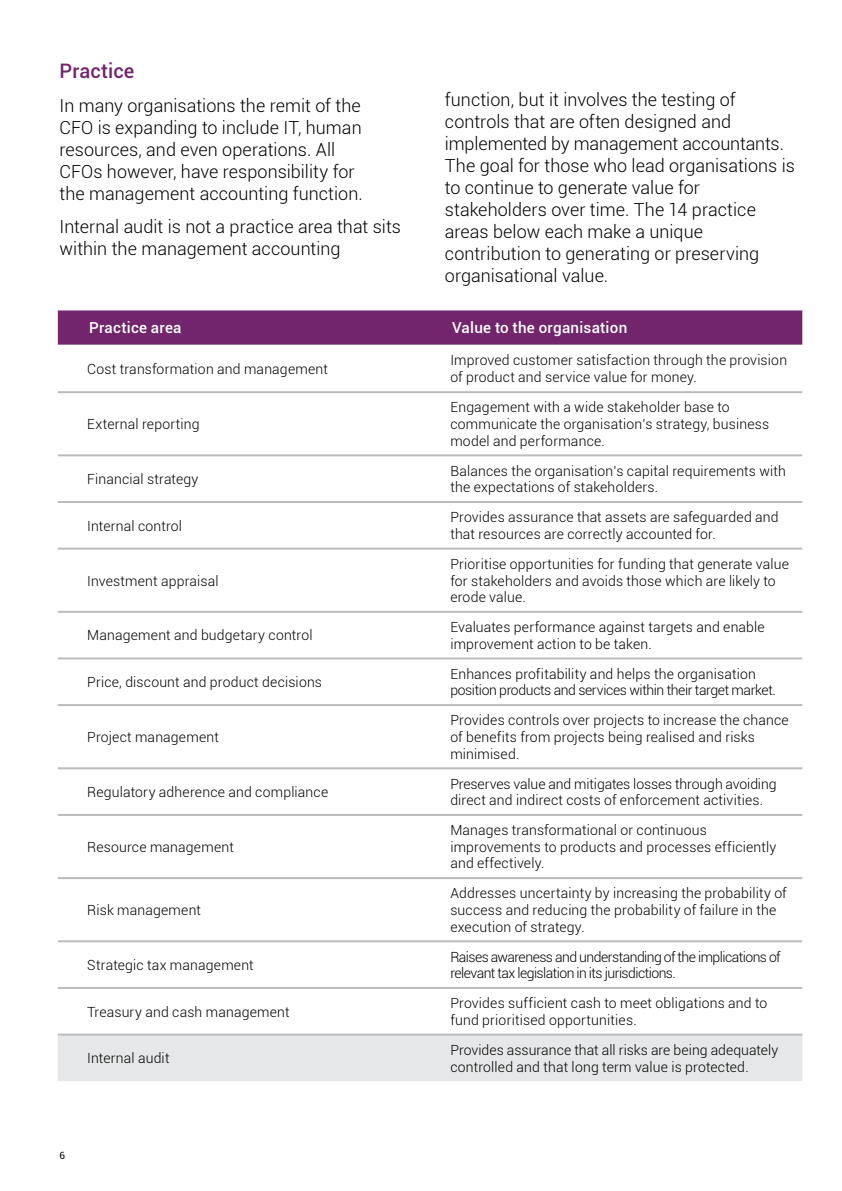
<style>
.page{position:relative;width:842px;height:1191px;background:#fff}
.page>*{position:absolute;margin:0;border:0;box-sizing:border-box;transform-origin:0 0}
.t1{font:500 20px "Roboto";letter-spacing:.01em;color:#72256c}
.t2{font:300 18px/22px "Roboto";color:#000}
.t3{font:500 15.2px "Roboto";letter-spacing:.02em;color:#fff}
.t4{font:300 14px/16.6px "Roboto";letter-spacing:.01em;color:#000}
.t5{font:300 14px/16.6px "Roboto";letter-spacing:-.02em;color:#000}
.t6{font:300 14px/16.6px "Roboto";letter-spacing:-.04em;color:#000}
.t7{font:10px "Roboto";color:#000}
</style>
<div class="page">
<div style="left:58px;top:310px;width:744px;height:35px;background:#72256c"></div>
<div style="left:58px;top:1035px;width:744px;height:46px;background:#e6e7e8"></div>
<hr style="left:58px;top:391px;width:363px;height:2px;background:#bbbcbc">
<hr style="left:421px;top:391px;width:381px;height:2px;background:#bbbcbc">
<hr style="left:58px;top:454px;width:363px;height:2px;background:#bbbcbc">
<hr style="left:421px;top:454px;width:381px;height:2px;background:#bbbcbc">
<hr style="left:58px;top:501px;width:363px;height:2px;background:#bbbcbc">
<hr style="left:421px;top:501px;width:381px;height:2px;background:#bbbcbc">
<hr style="left:58px;top:547px;width:363px;height:2px;background:#bbbcbc">
<hr style="left:421px;top:547px;width:381px;height:2px;background:#bbbcbc">
<hr style="left:58px;top:611px;width:363px;height:2px;background:#bbbcbc">
<hr style="left:421px;top:611px;width:381px;height:2px;background:#bbbcbc">
<hr style="left:58px;top:657px;width:363px;height:2px;background:#bbbcbc">
<hr style="left:421px;top:657px;width:381px;height:2px;background:#bbbcbc">
<hr style="left:58px;top:704px;width:363px;height:2px;background:#bbbcbc">
<hr style="left:421px;top:704px;width:381px;height:2px;background:#bbbcbc">
<hr style="left:58px;top:767px;width:363px;height:2px;background:#bbbcbc">
<hr style="left:421px;top:767px;width:381px;height:2px;background:#bbbcbc">
<hr style="left:58px;top:814px;width:363px;height:2px;background:#bbbcbc">
<hr style="left:421px;top:814px;width:381px;height:2px;background:#bbbcbc">
<hr style="left:58px;top:877px;width:363px;height:2px;background:#bbbcbc">
<hr style="left:421px;top:877px;width:381px;height:2px;background:#bbbcbc">
<hr style="left:58px;top:940px;width:363px;height:2px;background:#bbbcbc">
<hr style="left:421px;top:940px;width:381px;height:2px;background:#bbbcbc">
<hr style="left:58px;top:987px;width:363px;height:2px;background:#bbbcbc">
<hr style="left:421px;top:987px;width:381px;height:2px;background:#bbbcbc">
<hr style="left:58px;top:1033px;width:363px;height:2px;background:#bbbcbc">
<hr style="left:421px;top:1033px;width:381px;height:2px;background:#bbbcbc">
<h1 class="t1" style="left:60px;top:57px;width:76px">Practice</h1>
<p class="t2" style="left:60px;top:94px;width:305px">In many organisations the remit of the CFO is expanding to include IT, human resources, and even operations. All CFOs however, have responsibility for the management accounting function.</p>
<p class="t2" style="left:60px;top:215px;width:343px">Internal audit is not a practice area that sits within the management accounting</p>
<p class="t2" style="left:445px;top:88px;width:351px">function, but it involves the testing of controls that are often designed and implemented by management accountants.<br>The goal for those who lead organisations is to continue to generate value for stakeholders over time. The 14 practice areas below each make a unique contribution to generating or preserving organisational value.</p>
<p class="t3" style="left:89px;top:317px;width:94px">Practice area</p>
<p class="t3" style="left:452px;top:317px;width:177px">Value to the organisation</p>
<p class="t4" style="left:87px;top:360px;width:242px">Cost transformation and management</p>
<p class="t4" style="left:450px;top:351px;width:338px">Improved customer satisfaction through the provision of product and service value for money.</p>
<p class="t4" style="left:87px;top:415px;width:114px">External reporting</p>
<p class="t4" style="left:450px;top:399px;width:320px">Engagement with a wide stakeholder base to communicate the organisation’s strategy, business model and performance.</p>
<p class="t4" style="left:87px;top:470px;width:113px">Financial strategy</p>
<p class="t4" style="left:450px;top:462px;width:337px">Balances the organisation’s capital requirements with the expectations of stakeholders.</p>
<p class="t4" style="left:87px;top:517px;width:96px">Internal control</p>
<p class="t4" style="left:450px;top:508px;width:330px">Provides assurance that assets are safeguarded and that resources are correctly accounted for.</p>
<p class="t4" style="left:87px;top:572px;width:133px">Investment appraisal</p>
<p class="t4" style="left:450px;top:555px;width:340px">Prioritise opportunities for funding that generate value for stakeholders and avoids those which are likely to erode value.</p>
<p class="t4" style="left:87px;top:626px;width:227px">Management and budgetary control</p>
<p class="t4" style="left:450px;top:618px;width:316px">Evaluates performance against targets and enable improvement action to be taken.</p>
<p class="t4" style="left:87px;top:673px;width:236px">Price, discount and product decisions</p>
<p class="t5" style="left:450px;top:665px;width:327px">Enhances profitability and helps the organisation position products and services within their target market.</p>
<p class="t4" style="left:87px;top:728px;width:133px">Project management</p>
<p class="t4" style="left:450px;top:711px;width:340px">Provides controls over projects to increase the chance of benefits from projects being realised and risks minimised.</p>
<p class="t4" style="left:87px;top:783px;width:243px">Regulatory adherence and compliance</p>
<p class="t4" style="left:450px;top:775px;width:328px">Preserves value and mitigates losses through avoiding direct and indirect costs of enforcement activities.</p>
<p class="t4" style="left:87px;top:838px;width:148px">Resource management</p>
<p class="t4" style="left:450px;top:821px;width:328px">Manages transformational or continuous improvements to products and processes efficiently and effectively.</p>
<p class="t4" style="left:87px;top:901px;width:115px">Risk management</p>
<p class="t4" style="left:450px;top:884px;width:338px">Addresses uncertainty by increasing the probability of success and reducing the probability of failure in the execution of strategy.</p>
<p class="t4" style="left:87px;top:956px;width:168px">Strategic tax management</p>
<p class="t6" style="left:450px;top:948px;width:332px">Raises awareness and understanding of the implications of relevant tax legislation in its jurisdictions.</p>
<p class="t4" style="left:87px;top:1002px;width:204px">Treasury and cash management</p>
<p class="t4" style="left:450px;top:994px;width:319px">Provides sufficient cash to meet obligations and to fund prioritised opportunities.</p>
<p class="t4" style="left:87px;top:1049px;width:84px">Internal audit</p>
<p class="t4" style="left:450px;top:1041px;width:329px">Provides assurance that all risks are being adequately controlled and that long term value is protected.</p>
<p class="t7" style="left:60px;top:1148px;width:7px">6</p>
</div>
